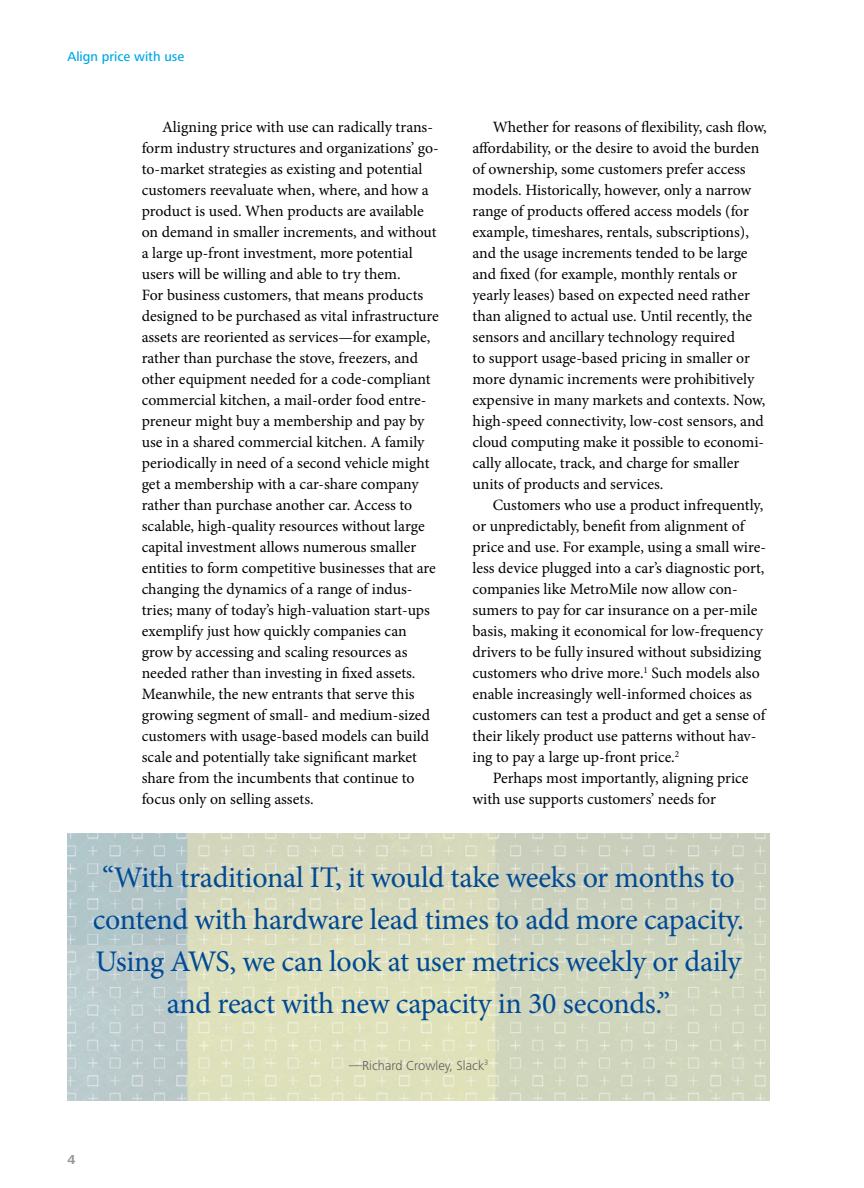
<style>
.page{position:relative;width:864px;height:1188px;background:#fff}
.page>*{position:absolute;margin:0;border:0;box-sizing:border-box;transform-origin:0 0}
.t1{font:30px/42px "Minion Pro";letter-spacing:-.01em;color:#004a94;text-align:center}
.t2{font:15.75px/21px "Minion Pro";color:#000}
.t3{font:300 13.5px "Frutiger Next Pro";color:#58595b}
.t4{font:500 13.5px "Frutiger Next Pro";color:#00aae7}
.t5{font:700 13.5px "Frutiger Next Pro";color:#939598}
</style>
<div class="page">
<img style="left:68px;top:834px;width:702px;height:267px">
<p class="t4" style="left:68px;top:49px;width:118px">Align price with use</p>
<p class="t2" style="left:142px;top:117px;width:299px;text-indent:20px">Aligning price with use can radically trans&shy;form industry structures and organizations’ go&shy;to-market strategies as existing and potential customers reevaluate when, where, and how a product is used. When products are available on demand in smaller increments, and without a large up-front investment, more potential users will be willing and able to try them.<br>For business customers, that means products designed to be purchased as vital infrastructure assets are reoriented as services—for example, rather than purchase the stove, freezers, and other equipment needed for a code-compliant commercial kitchen, a mail-order food entre&shy;preneur might buy a membership and pay by use in a shared commercial kitchen. A family periodically in need of a second vehicle might get a membership with a car-share company rather than purchase another car. Access to scalable, high-quality resources without large capital investment allows numerous smaller entities to form competitive businesses that are changing the dynamics of a range of indus&shy;tries; many of today’s high-valuation start-ups exemplify just how quickly companies can grow by accessing and scaling resources as needed rather than investing in fixed assets.<br>Meanwhile, the new entrants that serve this growing segment of small- and medium-sized customers with usage-based models can build scale and potentially take significant market share from the incumbents that continue to focus only on selling assets.</p>
<p class="t2" style="left:472px;top:117px;width:296px;text-indent:20px">Whether for reasons of flexibility, cash flow, affordability, or the desire to avoid the burden of ownership, some customers prefer access models. Historically, however, only a narrow range of products offered access models (for example, timeshares, rentals, subscriptions), and the usage increments tended to be large and fixed (for example, monthly rentals or yearly leases) based on expected need rather than aligned to actual use. Until recently, the sensors and ancillary technology required<br>to support usage-based pricing in smaller or more dynamic increments were prohibitively expensive in many markets and contexts. Now, high-speed connectivity, low-cost sensors, and cloud computing make it possible to economi&shy;cally allocate, track, and charge for smaller units of products and services.</p>
<p class="t2" style="left:472px;top:495px;width:295px;text-indent:20px">Customers who use a product infrequently, or unpredictably, benefit from alignment of price and use. For example, using a small wire&shy;less device plugged into a car’s diagnostic port, companies like MetroMile now allow con&shy;sumers to pay for car insurance on a per-mile basis, making it economical for low-frequency drivers to be fully insured without subsidizing customers who drive more.<sup>1</sup> Such models also enable increasingly well-informed choices as customers can test a product and get a sense of their likely product use patterns without hav&shy;ing to pay a large up-front price.<sup>2</sup></p>
<p class="t2" style="left:472px;top:768px;width:278px;text-indent:20px">Perhaps most importantly, aligning price with use supports customers’ needs for</p>
<h1 class="t1" style="left:93px;top:856px;width:653px">“With traditional IT, it would take weeks or months to contend with hardware lead times to add more capacity.<br>Using AWS, we can look at user metrics weekly or daily and react with new capacity in 30 seconds.”</h1>
<p class="t3" style="left:349px;top:1057px;width:141px">—Richard Crowley, Slack<sup>3</sup></p>
<p class="t5" style="left:68px;top:1152px;width:9px">4</p>
</div>
